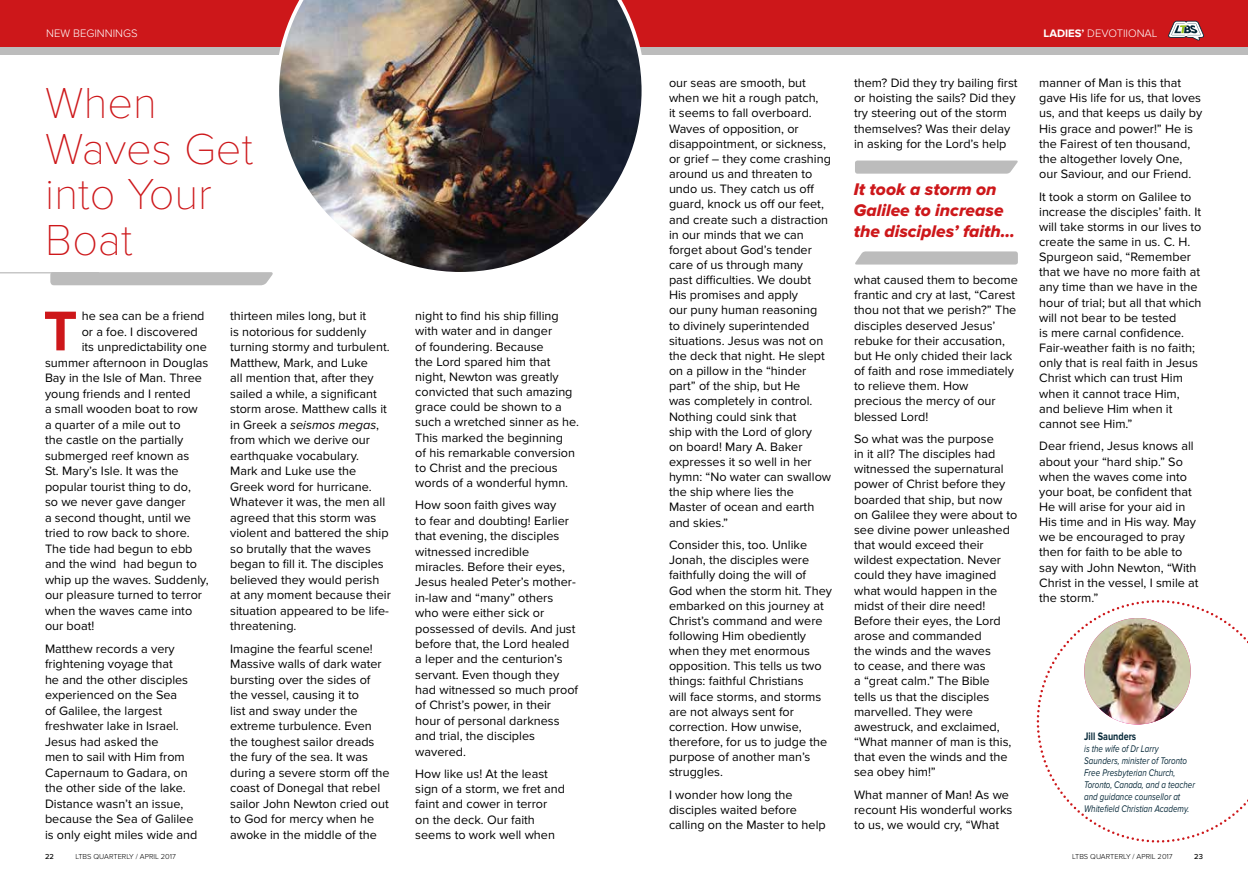
<style>
.page{position:relative;width:1248px;height:886px;background:#fff}
.page>*{position:absolute;margin:0;border:0;box-sizing:border-box;transform-origin:0 0}
.t1{font:700 58px "Proxima Nova";color:#cd171a}
.t2{font:100 45px/45.5px "Proxima Nova T";color:#cd171a}
.t3{font:17.5px/21px "Proxima Nova Extrabld It";color:#cd171a}
.t4{font:12.62px/15.1px "Proxima Nova";color:#000}
.t5{font:300 11.25px "Proxima Nova";color:#fff}
.t6{font:700 11.25px "Proxima Nova";color:#062838;scale:.8 1}
.t7{font:italic 10px/12px "Proxima Nova";color:#062838;scale:.8 1}
.t8{font:300 7.5px "Proxima Nova";color:#000}
.t9{font:500 7.5px "Proxima Nova";color:#000}
.s1{font-weight:700}
.s2{font-style:italic}
</style>
<div class="page">
<div style="left:0;top:46px;width:1247px;height:8px;background:#bcbcbc"></div>
<svg style="left:1036px;top:600px;width:212px;height:243px"></svg>
<svg style="left:855px;top:161px;width:163px;height:13px;background:#bfbfbf"></svg>
<svg style="left:855px;top:251px;width:162px;height:14px;background:#c1c1c1"></svg>
<img style="left:1084px;top:618px;width:106px;height:106px;border-radius:53px">
<div style="left:0;top:0;width:1247px;height:46px;background:#cd171a"></div>
<img style="left:275px;top:0;width:370px;height:272px">
<svg style="left:50px;top:272px;width:223px;height:13px;background:#bdbdbd"></svg>
<hr style="left:0;top:272px;width:99px;height:1px;background:#bcbcbc">
<svg style="left:1168px;top:21px;width:35px;height:20px"></svg>
<p class="t5" style="left:46px;top:27px;width:93px">NEW BEGINNINGS</p>
<p class="t5" style="left:1043px;top:27px;width:116px"><span class="s1">LADIES’</span> DEVOTIIONAL</p>
<h2 class="t2" style="left:45px;top:81px;width:209px">When<br>Waves Get into Your<br>Boat</h2>
<h1 class="t1" style="left:44px;top:298px;width:35px">T</h1>
<p class="t4" style="left:82px;top:309px;width:124px">he sea can be a friend</p>
<p class="t4" style="left:82px;top:324px;width:118px">or a foe. I discovered</p>
<p class="t4" style="left:82px;top:340px;width:127px">its unpredictability one</p>
<p class="t4" style="left:45px;top:355px;width:165px">summer afternoon in Douglas</p>
<p class="t4" style="left:45px;top:371px;width:158px">Bay in the Isle of Man. Three</p>
<p class="t4" style="left:45px;top:386px;width:147px">young friends and I rented</p>
<p class="t4" style="left:45px;top:402px;width:154px">a small wooden boat to row</p>
<p class="t4" style="left:45px;top:417px;width:137px">a quarter of a mile out to</p>
<p class="t4" style="left:45px;top:433px;width:140px">the castle on the partially</p>
<p class="t4" style="left:45px;top:448px;width:146px">submerged reef known as</p>
<p class="t4" style="left:45px;top:464px;width:135px">St. Mary’s Isle. It was the</p>
<p class="t4" style="left:45px;top:479px;width:147px">popular tourist thing to do,</p>
<p class="t4" style="left:45px;top:495px;width:142px">so we never gave danger</p>
<p class="t4" style="left:45px;top:510px;width:147px">a second thought, until we</p>
<p class="t4" style="left:45px;top:526px;width:146px">tried to row back to shore.</p>
<p class="t4" style="left:45px;top:541px;width:149px">The tide had begun to ebb</p>
<p class="t4" style="left:45px;top:557px;width:153px">and the wind had begun to</p>
<p class="t4" style="left:45px;top:572px;width:165px">whip up the waves. Suddenly,</p>
<p class="t4" style="left:45px;top:588px;width:158px">our pleasure turned to terror</p>
<p class="t4" style="left:45px;top:603px;width:149px">when the waves came into</p>
<p class="t4" style="left:45px;top:619px;width:51px">our boat!</p>
<p class="t4" style="left:45px;top:641px;width:154px;line-height:15.5px">Matthew records a very frightening voyage that<br>he and the other disciples experienced on the Sea<br>of Galilee, the largest freshwater lake in Israel.<br>Jesus had asked the<br>men to sail with Him from<br>Capernaum to Gadara, on the other side of the lake.<br>Distance wasn’t an issue, because the Sea of Galilee is only eight miles wide and</p>
<p class="t4" style="left:230px;top:309px;width:162px;line-height:15.5px">thirteen miles long, but it<br>is notorious for suddenly turning stormy and turbulent.<br>Matthew, Mark, and Luke<br>all mention that, after they sailed a while, a significant storm arose. Matthew calls it in Greek a <span class="s2">seismos megas</span>, from which we derive our earthquake vocabulary.<br>Mark and Luke use the<br>Greek word for hurricane.<br>Whatever it was, the men all agreed that this storm was violent and battered the ship so brutally that the waves began to fill it. The disciples believed they would perish at any moment because their situation appeared to be life&shy;threatening.</p>
<p class="t4" style="left:230px;top:641px;width:161px;line-height:15.5px">Imagine the fearful scene!<br>Massive walls of dark water bursting over the sides of the vessel, causing it to<br>list and sway under the extreme turbulence. Even the toughest sailor dreads the fury of the sea. It was during a severe storm off the coast of Donegal that rebel sailor John Newton cried out to God for mercy when he awoke in the middle of the</p>
<p class="t4" style="left:415px;top:309px;width:165px">night to find his ship filling with water and in danger<br>of foundering. Because<br>the Lord spared him that night, Newton was greatly convicted that such amazing grace could be shown to a such a wretched sinner as he.<br>This marked the beginning<br>of his remarkable conversion to Christ and the precious words of a wonderful hymn.</p>
<p class="t4" style="left:415px;top:498px;width:164px">How soon faith gives way<br>to fear and doubting! Earlier that evening, the disciples witnessed incredible miracles. Before their eyes,<br>Jesus healed Peter’s mother&shy;in-law and “many” others who were either sick or possessed of devils. And just before that, the Lord healed a leper and the centurion’s servant. Even though they had witnessed so much proof of Christ’s power, in their hour of personal darkness and trial, the disciples wavered.</p>
<p class="t4" style="left:415px;top:767px;width:151px">How like us! At the least sign of a storm, we fret and faint and cower in terror<br>on the deck. Our faith seems to work well when</p>
<p class="t4" style="left:669px;top:76px;width:164px">our seas are smooth, but when we hit a rough patch,<br>it seems to fall overboard.<br>Waves of opposition, or disappointment, or sickness, or grief – they come crashing around us and threaten to undo us. They catch us off guard, knock us off our feet, and create such a distraction in our minds that we can forget about God’s tender care of us through many<br>past difficulties. We doubt<br>His promises and apply<br>our puny human reasoning to divinely superintended situations. Jesus was not on the deck that night. He slept on a pillow in the “hinder part” of the ship, but He<br>was completely in control.<br>Nothing could sink that<br>ship with the Lord of glory<br>on board! Mary A. Baker expresses it so well in her hymn: “No water can swallow the ship where lies the<br>Master of ocean and earth and skies.”</p>
<p class="t4" style="left:669px;top:538px;width:164px">Consider this, too. Unlike<br>Jonah, the disciples were faithfully doing the will of<br>God when the storm hit. They embarked on this journey at<br>Christ’s command and were following Him obediently when they met enormous opposition. This tells us two things: faithful Christians<br>will face storms, and storms are not always sent for correction. How unwise, therefore, for us to judge the purpose of another man’s struggles.</p>
<p class="t4" style="left:669px;top:787px;width:158px">I wonder how long the disciples waited before calling on the Master to help</p>
<p class="t4" style="left:854px;top:76px;width:165px">them? Did they try bailing first or hoisting the sails? Did they try steering out of the storm themselves? Was their delay in asking for the Lord’s help</p>
<h3 class="t3" style="left:853px;top:180px;width:163px">It took a storm on<br>Galilee to increase the disciples’ faith...</h3>
<p class="t4" style="left:854px;top:273px;width:165px">what caused them to become frantic and cry at last, “Carest thou not that we perish?” The disciples deserved Jesus’ rebuke for their accusation, but He only chided their lack of faith and rose immediately to relieve them. How precious the mercy of our blessed Lord!</p>
<p class="t4" style="left:854px;top:432px;width:165px">So what was the purpose<br>in it all? The disciples had witnessed the supernatural power of Christ before they boarded that ship, but now on Galilee they were about to see divine power unleashed that would exceed their wildest expectation. Never could they have imagined what would happen in the midst of their dire need!<br>Before their eyes, the Lord arose and commanded<br>the winds and the waves<br>to cease, and there was<br>a “great calm.” The Bible<br>tells us that the disciples marvelled. They were awestruck, and exclaimed, “What manner of man is this, that even the winds and the sea obey him!”</p>
<p class="t4" style="left:854px;top:787px;width:160px">What manner of Man! As we recount His wonderful works to us, we would cry, “What</p>
<p class="t4" style="left:1039px;top:76px;width:165px">manner of Man is this that gave His life for us, that loves us, and that keeps us daily by<br>His grace and power!” He is the Fairest of ten thousand, the altogether lovely One, our Saviour, and our Friend.</p>
<p class="t4" style="left:1039px;top:189px;width:164px">It took a storm on Galilee to increase the disciples’ faith. It will take storms in our lives to create the same in us. C. H.<br>Spurgeon said, “Remember that we have no more faith at any time than we have in the hour of trial; but all that which will not bear to be tested<br>is mere carnal confidence.<br>Fair-weather faith is no faith; only that is real faith in Jesus<br>Christ which can trust Him when it cannot trace Him, and believe Him when it cannot see Him.”</p>
<p class="t4" style="left:1039px;top:439px;width:161px">Dear friend, Jesus knows all about your “hard ship.” So when the waves come into your boat, be confident that<br>He will arise for your aid in<br>His time and in His way. May we be encouraged to pray then for faith to be able to say with John Newton, “With<br>Christ in the vessel, I smile at the storm.”</p>
<p class="t6" style="left:1084px;top:730px;width:67px">Jill Saunders</p>
<p class="t7" style="left:1084px;top:743px;width:140px">is the wife of Dr Larry<br>Saunders, minister of Toronto<br>Free Presbyterian Church,<br>Toronto, Canada, and a teacher and guidance counsellor at<br>Whitefield Christian Academy.</p>
<p class="t9" style="left:45px;top:852px;width:10px">22</p>
<p class="t8" style="left:75px;top:852px;width:102px">LTBS QUARTERLY / APRIL 2017</p>
<p class="t8" style="left:1071px;top:852px;width:102px">LTBS QUARTERLY / APRIL 2017</p>
<p class="t9" style="left:1194px;top:852px;width:10px">23</p>
</div>
